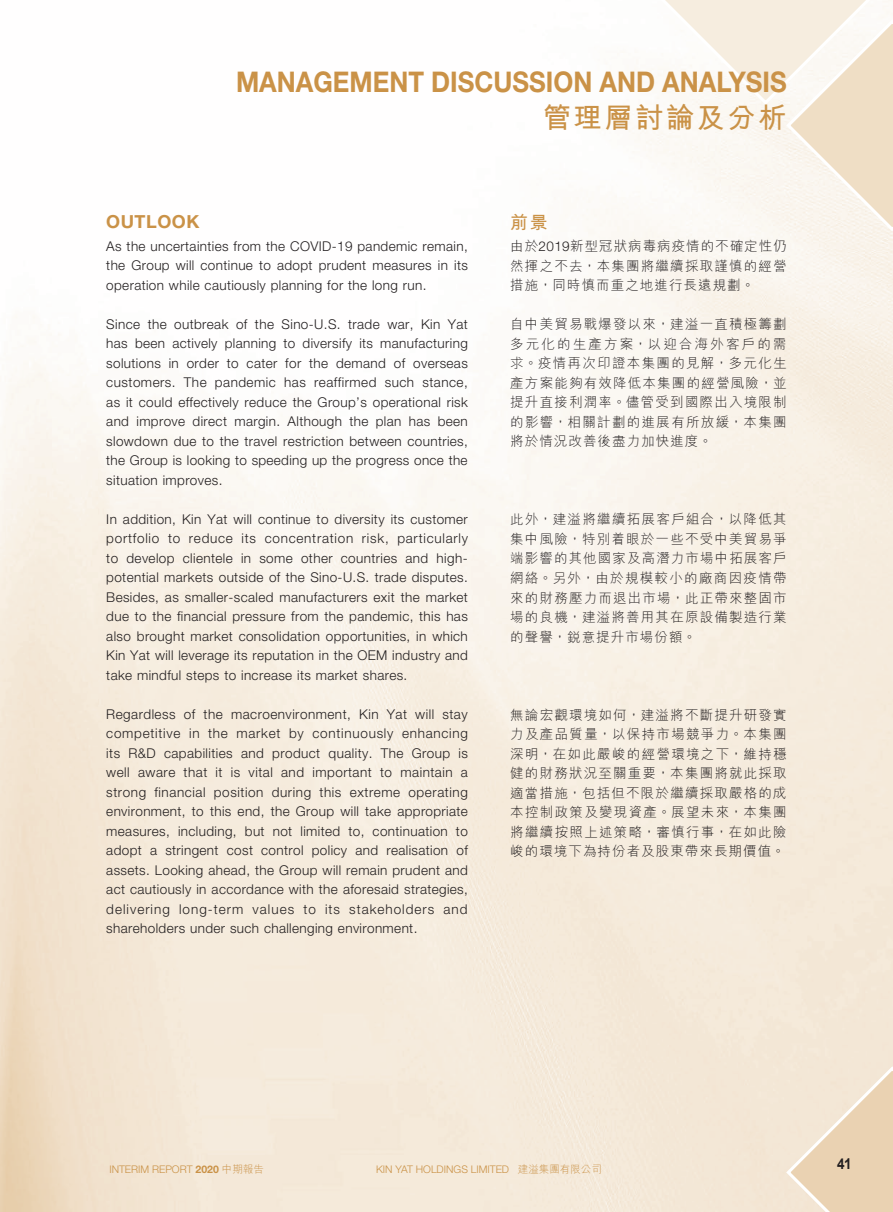
<style>
.page{position:relative;width:893px;height:1212px;background:#fff}
.page>*{position:absolute;margin:0;border:0;box-sizing:border-box;transform-origin:0 0}
.t1{font:700 28.5px "Helvetica Neue LT Std";color:#ca9247;scale:.9 1}
.t2{font:700 28.5px "M Hei HK";letter-spacing:.08em;color:#ca9247}
._01_H1{font:700 18px "Helvetica Neue LT Std";letter-spacing:.03em;color:#ca9247}
._001_H1_C{font:700 18px "M Hei HK";color:#ca9247}
.t3{font:700 15px "Arial";color:#231f20;scale:.9 1}
._00_txt{font:300 13.5px/19.5px "Helvetica Neue LT Std";letter-spacing:.03em;color:#231f20;text-align:justify}
._000_txt_C{font:300 13.5px/19.5px "M Hei HK";letter-spacing:.09em;color:#231f20;text-align:justify}
.t4{font:300 10.5px "Helvetica Neue LT Std";color:#ca9247}
.s1{font-family:"Helvetica Neue LT Std"}
.s2{font-weight:700}
.s3{font-family:"M Hei HK"}
</style>
<div class="page">
<svg style="left:784px;top:1064px;width:109px;height:148px;background:#eedcc4"></svg>
<svg style="left:657px;top:0;width:236px;height:234px"></svg>
<h1 class="t1" style="left:236px;top:64px;width:613px">MANAGEMENT DISCUSSION AND ANALYSIS</h1>
<h1 class="t2" style="left:543px;top:97px;width:245px">管理層討論及分析</h1>
<p class="_01_H1" style="left:106px;top:210px;width:95px">OUTLOOK</p>
<p class="_00_txt" style="left:106px;top:236px;width:363px">As the uncertainties from the COVID-19 pandemic remain, the Group will continue to adopt prudent measures in its operation while cautiously planning for the long run.</p>
<p class="_00_txt" style="left:106px;top:314px;width:363px">Since the outbreak of the Sino-U.S. trade war, Kin Yat has been actively planning to diversify its manufacturing solutions in order to cater for the demand of overseas customers. The pandemic has reaffirmed such stance, as it could effectively reduce the Group’s operational risk and improve direct margin. Although the plan has been slowdown due to the travel restriction between countries, the Group is looking to speeding up the progress once the situation improves.</p>
<p class="_00_txt" style="left:106px;top:509px;width:363px">In addition, Kin Yat will continue to diversity its customer portfolio to reduce its concentration risk, particularly to develop clientele in some other countries and high&shy;potential markets outside of the Sino-U.S. trade disputes.<br>Besides, as smaller-scaled manufacturers exit the market due to the financial pressure from the pandemic, this has also brought market consolidation opportunities, in which Kin Yat will leverage its reputation in the OEM industry and take mindful steps to increase its market shares.</p>
<p class="_00_txt" style="left:106px;top:704px;width:363px">Regardless of the macroenvironment, Kin Yat will stay competitive in the market by continuously enhancing its R&amp;D capabilities and product quality. The Group is well aware that it is vital and important to maintain a strong financial position during this extreme operating environment, to this end, the Group will take appropriate measures, including, but not limited to, continuation to adopt a stringent cost control policy and realisation of assets. Looking ahead, the Group will remain prudent and act cautiously in accordance with the aforesaid strategies, delivering long-term values to its stakeholders and shareholders under such challenging environment.</p>
<p class="_001_H1_C" style="left:510px;top:209px;width:39px">前景</p>
<p class="_000_txt_C" style="left:510px;top:236px;width:278px">由於<span class="s1">2019</span>新型冠狀病毒病疫情的不確定性仍然揮之不去，本集團將繼續採取謹慎的經營措施，同時慎而重之地進行長遠規劃。</p>
<p class="_000_txt_C" style="left:510px;top:314px;width:278px">自中美貿易戰爆發以來，建溢一直積極籌劃多元化的生產方案，以迎合海外客戶的需求。疫情再次印證本集團的見解，多元化生產方案能夠有效降低本集團的經營風險，並提升直接利潤率。儘管受到國際出入境限制的影響，相關計劃的進展有所放緩，本集團將於情況改善後盡力加快進度。</p>
<p class="_000_txt_C" style="left:510px;top:509px;width:278px">此外，建溢將繼續拓展客戶組合，以降低其集中風險，特別着眼於一些不受中美貿易爭端影響的其他國家及高潛力市場中拓展客戶網絡。另外，由於規模較小的廠商因疫情帶來的財務壓力而退出市場，此正帶來整固市場的良機，建溢將善用其在原設備製造行業的聲譽，銳意提升市場份額。</p>
<p class="_000_txt_C" style="left:510px;top:704px;width:278px">無論宏觀環境如何，建溢將不斷提升研發實力及產品質量，以保持市場競爭力。本集團深明，在如此嚴峻的經營環境之下，維持穩健的財務狀況至關重要，本集團將就此採取適當措施，包括但不限於繼續採取嚴格的成本控制政策及變現資產。展望未來，本集團將繼續按照上述策略，審慎行事，在如此險峻的環境下為持份者及股東帶來長期價值。</p>
<p class="t4" style="left:109px;top:1162px;width:156px">INTERIM REPORT <span class="s2">2020</span> <span class="s3">中期報告</span></p>
<p class="t4" style="left:376px;top:1162px;width:227px">KIN YAT HOLDINGS LIMITED <span class="s3">建溢集團有限公司</span></p>
<p class="t3" style="left:837px;top:1153px;width:18px">41</p>
</div>
